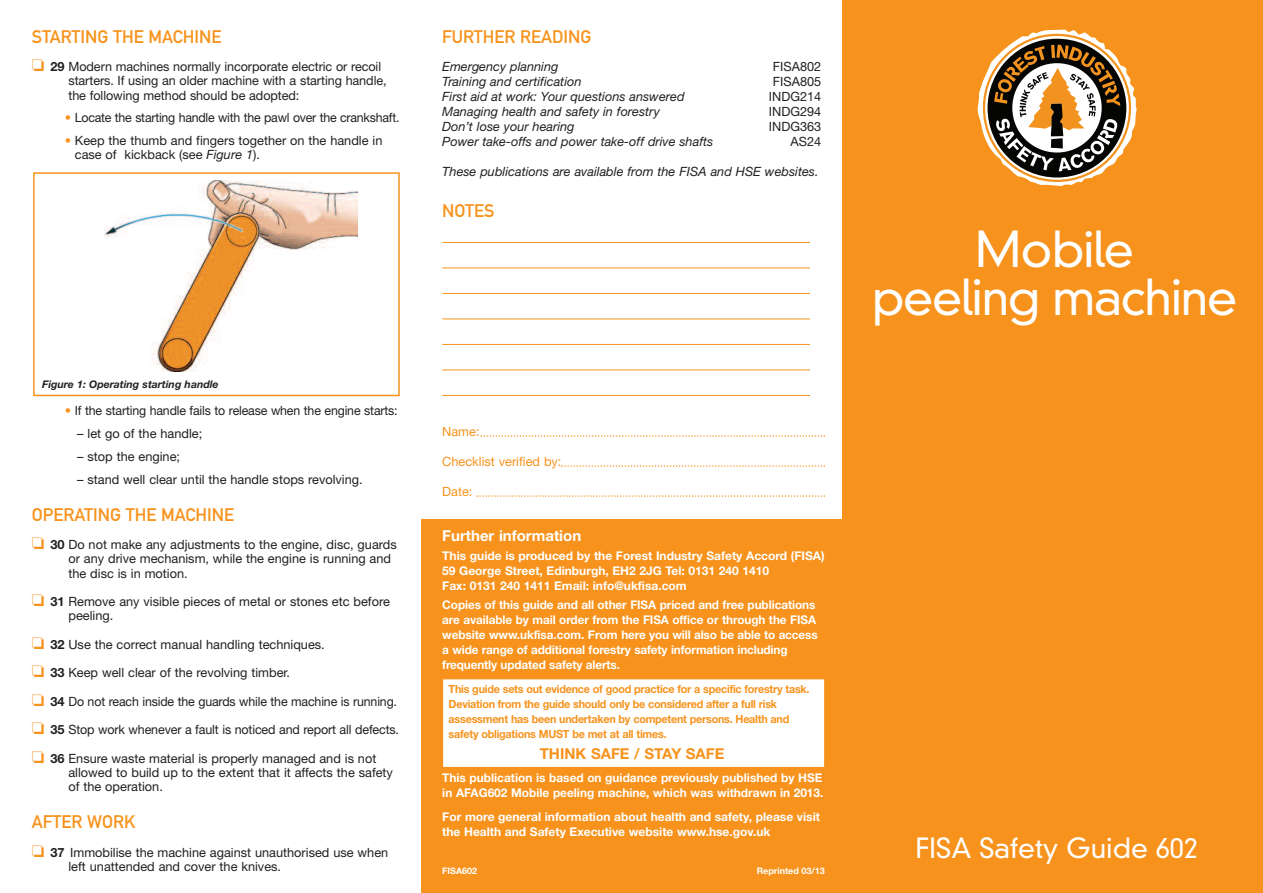
<style>
.page{position:relative;width:1263px;height:893px;background:#fff}
.page>*{position:absolute;margin:0;border:0;box-sizing:border-box;transform-origin:0 0}
.t1{font:300 48px/48px "DIN Neuzeit Grotesk";letter-spacing:-.025em;color:#fff;text-align:center}
.t2{font:300 27px "DIN Neuzeit Grotesk";color:#fff}
.t3{font:18px "DIN Mittelschrift";color:#f7931d}
.t4{font:700 15px "Helvetica Neue";color:#fff}
.t5{font:700 15px "Helvetica Neue";color:#f7931d}
.t6{font:12.75px/14.2px "Helvetica Neue";color:#231f20}
.t7{font:italic 12.75px "Helvetica Neue";color:#231f20}
.t8{font:12.75px "Helvetica Neue";color:#f7931d}
.t9{font:700 12px/15px "Helvetica Neue";color:#fff}
.t10{font:700 11.25px/15px "Helvetica Neue";letter-spacing:-.02em;color:#f7931d;scale:.96 1}
.t11{font:italic 700 10.5px "Helvetica Neue";color:#231f20}
.t12{font:700 9px "Helvetica Neue";color:#fff}
.s1{color:#f7931d}
.s2{font-weight:700}
.s3{font-style:italic}
</style>
<div class="page">
<div style="left:842px;top:0;width:421px;height:372px;background:#f7931d"></div>
<div style="left:842px;top:808px;width:421px;height:85px;background:#f7931d"></div>
<div style="left:842px;top:372px;width:421px;height:436px;background:#f7931d"></div>
<svg style="left:977px;top:29px;width:160px;height:157px"></svg>
<div style="left:421px;top:519px;width:421px;height:374px;background:#f7931d"></div>
<div style="left:443px;top:679px;width:381px;height:88px;background:#fff"></div>
<div style="left:442px;top:678px;width:383px;height:90px;border:1px solid #f7931d"></div>
<hr style="left:442px;top:242px;width:368px;height:1px;background:#f7931d">
<hr style="left:442px;top:268px;width:368px;height:1px;background:#f7931d">
<hr style="left:442px;top:293px;width:368px;height:1px;background:#f7931d">
<hr style="left:442px;top:319px;width:368px;height:1px;background:#f7931d">
<hr style="left:442px;top:344px;width:368px;height:1px;background:#f7931d">
<hr style="left:442px;top:370px;width:368px;height:1px;background:#f7931d">
<hr style="left:442px;top:395px;width:368px;height:1px;background:#f7931d">
<svg style="left:480px;top:435px;width:345px;height:2px"></svg>
<svg style="left:561px;top:465px;width:264px;height:2px"></svg>
<svg style="left:476px;top:495px;width:349px;height:2px"></svg>
<img style="left:104px;top:180px;width:253px;height:192px">
<div style="left:33px;top:172px;width:367px;height:224px;border:2px solid #f7931d"></div>
<h3 class="t3" style="left:32px;top:30px;width:191px">STARTING THE MACHINE</h3>
<p class="t6" style="left:68px;top:61px;width:320px;text-indent:-37px"><span class="s1">❏</span> <span class="s2">29</span> Modern machines normally incorporate electric or recoil starters. If using an older machine with a starting handle, the following method should be adopted:</p>
<p class="t6" style="left:65px;top:112px;width:336px"><span class="s1">•</span> Locate the starting handle with the pawl over the crankshaft.</p>
<p class="t6" style="left:75px;top:135px;width:309px;text-indent:-10px"><span class="s1">•</span> Keep the thumb and fingers together on the handle in case of kickback (see <span class="s3">Figure 1</span>).</p>
<h3 class="t3" style="left:442px;top:30px;width:151px">FURTHER READING</h3>
<p class="t7" style="left:442px;top:62px;width:118px">Emergency planning</p>
<p class="t6" style="left:773px;top:60px;width:50px">FISA802</p>
<p class="t7" style="left:442px;top:77px;width:141px">Training and certification</p>
<p class="t6" style="left:773px;top:75px;width:50px">FISA805</p>
<p class="t7" style="left:442px;top:92px;width:244px">First aid at work: Your questions answered</p>
<p class="t6" style="left:769px;top:90px;width:54px">INDG214</p>
<p class="t7" style="left:442px;top:107px;width:219px">Managing health and safety in forestry</p>
<p class="t6" style="left:769px;top:105px;width:54px">INDG294</p>
<p class="t7" style="left:442px;top:122px;width:134px">Don’t lose your hearing</p>
<p class="t6" style="left:769px;top:120px;width:54px">INDG363</p>
<p class="t7" style="left:442px;top:137px;width:272px">Power take-offs and power take-off drive shafts</p>
<p class="t6" style="left:790px;top:135px;width:32px">AS24</p>
<p class="t7" style="left:442px;top:167px;width:378px">These publications are available from the FISA and HSE websites.</p>
<h3 class="t3" style="left:442px;top:204px;width:54px">NOTES</h3>
<p class="t11" style="left:42px;top:380px;width:178px">Figure 1: Operating starting handle</p>
<p class="t6" style="left:65px;top:405px;width:334px"><span class="s1">•</span> If the starting handle fails to release when the engine starts:</p>
<p class="t6" style="left:77px;top:428px;width:127px">– let go of the handle;</p>
<p class="t6" style="left:77px;top:450px;width:104px">– stop the engine;</p>
<p class="t6" style="left:77px;top:473px;width:287px">– stand well clear until the handle stops revolving.</p>
<h3 class="t3" style="left:32px;top:508px;width:204px">OPERATING THE MACHINE</h3>
<p class="t6" style="left:68px;top:539px;width:330px;text-indent:-37px"><span class="s1">❏</span> <span class="s2">30</span> Do not make any adjustments to the engine, disc, guards or any drive mechanism, while the engine is running and the disc is in motion.</p>
<p class="t6" style="left:68px;top:596px;width:323px;text-indent:-37px"><span class="s1">❏</span> <span class="s2">31</span> Remove any visible pieces of metal or stones etc before peeling.</p>
<p class="t6" style="left:32px;top:638px;width:294px"><span class="s1">❏</span> <span class="s2">32</span> Use the correct manual handling techniques.</p>
<p class="t6" style="left:32px;top:667px;width:260px"><span class="s1">❏</span> <span class="s2">33</span> Keep well clear of the revolving timber.</p>
<p class="t6" style="left:32px;top:695px;width:367px"><span class="s1">❏</span> <span class="s2">34</span> Do not reach inside the guards while the machine is running.</p>
<p class="t6" style="left:32px;top:724px;width:369px"><span class="s1">❏</span> <span class="s2">35</span> Stop work whenever a fault is noticed and report all defects.</p>
<p class="t6" style="left:68px;top:752px;width:326px;text-indent:-37px"><span class="s1">❏</span> <span class="s2">36</span> Ensure waste material is properly managed and is not allowed to build up to the extent that it affects the safety of the operation.</p>
<h3 class="t3" style="left:32px;top:816px;width:105px">AFTER WORK</h3>
<p class="t6" style="left:68px;top:846px;width:321px;text-indent:-37px"><span class="s1">❏</span> <span class="s2">37</span> Immobilise the machine against unauthorised use when left unattended and cover the knives.</p>
<p class="t8" style="left:442px;top:427px;width:39px">Name:</p>
<p class="t8" style="left:442px;top:457px;width:121px">Checklist verified by:</p>
<p class="t8" style="left:442px;top:487px;width:32px">Date:</p>
<p class="t4" style="left:442px;top:530px;width:140px">Further information</p>
<p class="t9" style="left:442px;top:549px;width:384px">This guide is produced by the Forest Industry Safety Accord (FISA)<br>59 George Street, Edinburgh, EH2 2JG Tel: 0131 240 1410<br>Fax: 0131 240 1411 Email: info@ukfisa.com</p>
<p class="t9" style="left:442px;top:599px;width:377px">Copies of this guide and all other FISA priced and free publications are available by mail order from the FISA office or through the FISA website www.ukfisa.com. From here you will also be able to access a wide range of additional forestry safety information including frequently updated safety alerts.</p>
<p class="t10" style="left:449px;top:682px;width:377px">This guide sets out evidence of good practice for a specific forestry task.<br>Deviation from the guide should only be considered after a full risk assessment has been undertaken by competent persons. Health and safety obligations MUST be met at all times.</p>
<p class="t5" style="left:540px;top:748px;width:186px">THINK SAFE / STAY SAFE</p>
<p class="t9" style="left:442px;top:772px;width:383px">This publication is based on guidance previously published by HSE in AFAG602 Mobile peeling machine, which was withdrawn in 2013.</p>
<p class="t9" style="left:442px;top:810px;width:379px">For more general information about health and safety, please visit the Health and Safety Executive website www.hse.gov.uk</p>
<p class="t12" style="left:442px;top:868px;width:37px">FISA602</p>
<p class="t12" style="left:757px;top:868px;width:70px">Reprinted 03/13</p>
<h1 class="t1" style="left:872px;top:230px;width:367px">Mobile<br>peeling machine</h1>
<h2 class="t2" style="left:915px;top:837px;width:284px">FISA Safety Guide 602</h2>
</div>
